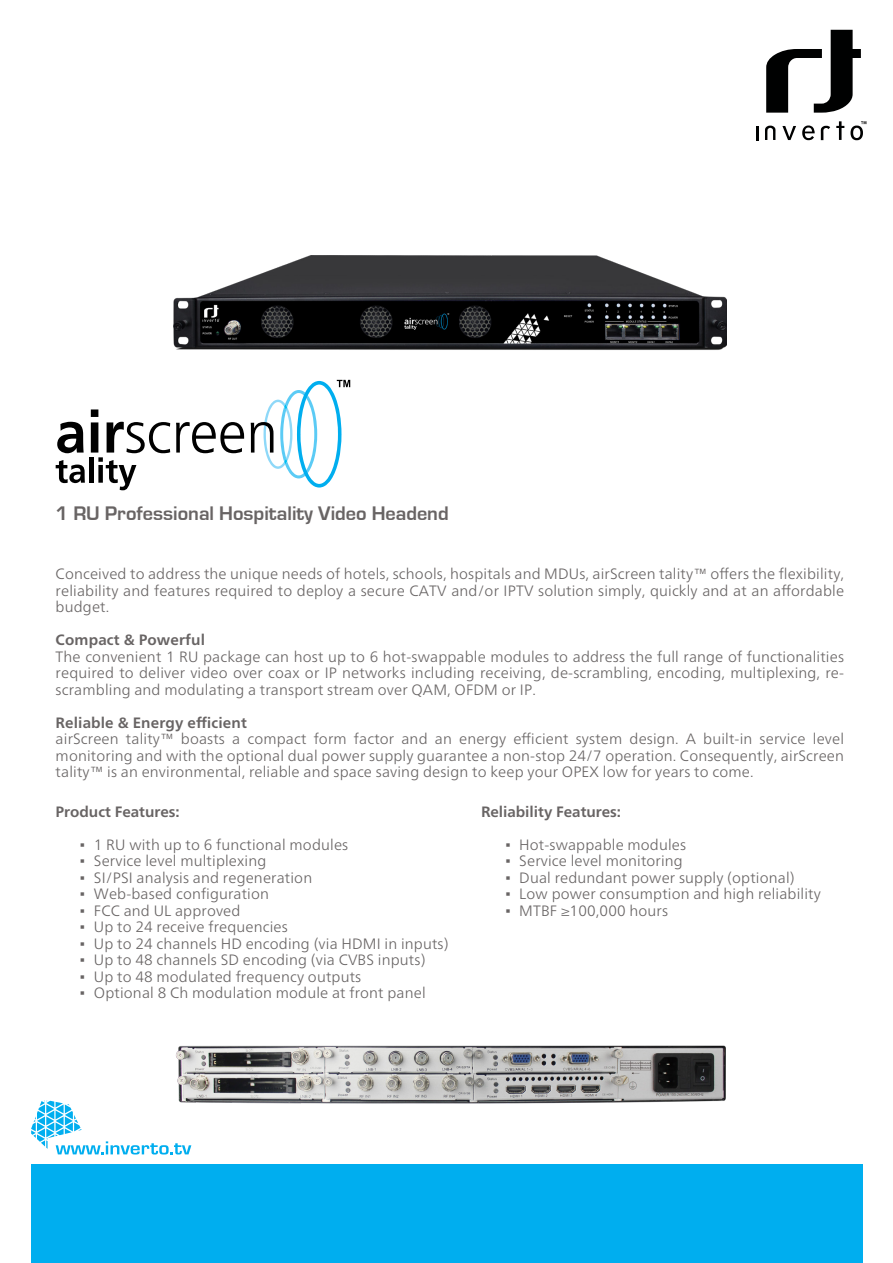
<style>
.page{position:relative;width:893px;height:1263px;background:#fff}
.page>*{position:absolute;margin:0;border:0;box-sizing:border-box;transform-origin:0 0}
.t1{font:700 20.25px "Eurostile T";color:#686464}
.t2{font:300 15px/16.5px "Frutiger Neue LT";letter-spacing:.01em;color:#686464;text-align:justify}
.t3{font:700 15px "Frutiger Neue LT";letter-spacing:.005em;color:#686464}
.t4{font:15px "Arial";color:#686464}
.s1{color:#686565}
</style>
<div class="page">
<svg style="left:766px;top:30px;width:95px;height:83px"></svg>
<svg style="left:836px;top:121px;width:8px;height:19px"></svg>
<svg style="left:756px;top:126px;width:2px;height:14px"></svg>
<svg style="left:782px;top:126px;width:14px;height:14px"></svg>
<svg style="left:802px;top:125px;width:13px;height:15px"></svg>
<svg style="left:850px;top:121px;width:16px;height:19px"></svg>
<svg style="left:821px;top:126px;width:9px;height:14px"></svg>
<svg style="left:765px;top:126px;width:10px;height:14px"></svg>
<div style="left:31px;top:1165px;width:831px;height:98px;background:#00aeef"></div>
<svg style="left:31px;top:1101px;width:160px;height:53px"></svg>
<img style="left:173px;top:255px;width:553px;height:192px">
<svg style="left:57px;top:422px;width:27px;height:31px"></svg>
<svg style="left:176px;top:422px;width:68px;height:31px"></svg>
<svg style="left:251px;top:380px;width:99px;height:107px"></svg>
<svg style="left:56px;top:460px;width:29px;height:23px"></svg>
<div style="left:89px;top:457px;width:5px;height:26px;background:#000"></div>
<svg style="left:91px;top:409px;width:79px;height:81px"></svg>
<img style="left:173px;top:1045px;width:553px;height:58px">
<h1 class="t1" style="left:56px;top:502px;width:395px">1 RU Professional Hospitality Video Headend</h1>
<p class="t2" style="left:56px;top:566px;width:790px">Conceived to address the unique needs of hotels, schools, hospitals and MDUs, airScreen tality™ offers the flexibility, reliability and features required to deploy a secure CATV and/or IPTV solution simply, quickly and at an affordable budget.</p>
<p class="t3" style="left:56px;top:631px;width:151px">Compact &amp; Powerful</p>
<p class="t2" style="left:56px;top:648px;width:790px">The convenient 1 RU package can host up to 6 hot-swappable modules to address the full range of functionalities</p>
<p class="t2" style="left:56px;top:681px;width:482px">scrambling and modulating a transport stream over QAM, OFDM or IP.</p>
<p class="t2" style="left:56px;top:665px;width:790px">required to deliver video over coax or IP networks including receiving, de-scrambling, encoding, multiplexing, re-</p>
<p class="t3" style="left:56px;top:714px;width:193px">Reliable &amp; Energy efficient</p>
<p class="t2" style="left:813px;top:731px;width:33px">level</p>
<p class="t2" style="left:314px;top:731px;width:35px">form</p>
<p class="t2" style="left:354px;top:731px;width:42px">factor</p>
<p class="t2" style="left:513px;top:731px;width:57px">efficient</p>
<p class="t2" style="left:126px;top:731px;width:49px">tality™</p>
<p class="t2" style="left:181px;top:731px;width:46px">boasts</p>
<p class="t2" style="left:401px;top:731px;width:28px">and</p>
<p class="t2" style="left:629px;top:731px;width:68px">design A.</p>
<p class="t2" style="left:703px;top:731px;width:51px">built i n-</p>
<p class="t2" style="left:56px;top:731px;width:790px;text-align:left">airScreen<br>monitoring and with the optional dual power supply guarantee a non-stop 24/7 operation. Consequently, airScreen tality™ is an environmental, reliable and space saving design to keep your OPEX low for years to come.</p>
<p class="t3" style="left:56px;top:803px;width:126px">Product Features:</p>
<p class="t2" style="left:94px;top:836px;width:256px">1 RU with up to 6 functional modules</p>
<p class="t2" style="left:760px;top:731px;width:48px">service</p>
<p class="t2" style="left:247px;top:731px;width:61px">compact</p>
<p class="t2" style="left:576px;top:731px;width:48px">system</p>
<p class="t2" style="left:232px;top:731px;width:10px">a</p>
<p class="t2" style="left:435px;top:731px;width:19px">an</p>
<p class="t2" style="left:459px;top:731px;width:49px">energy</p>
<p class="t3" style="left:481px;top:803px;width:142px">Reliability Features:</p>
<p class="t2" style="left:519px;top:836px;width:169px">Hot-swappable modules</p>
<p class="t4" style="left:80px;top:834px;width:7px">▪</p>
<p class="t4" style="left:505px;top:834px;width:7px">▪</p>
<p class="t2" style="left:94px;top:853px;width:174px">Service level multiplexing</p>
<p class="t2" style="left:519px;top:853px;width:165px">Service level monitoring</p>
<p class="t4" style="left:80px;top:851px;width:7px">▪</p>
<p class="t4" style="left:505px;top:851px;width:7px">▪</p>
<p class="t2" style="left:519px;top:869px;width:277px">Dual redundant power supply (optional(</p>
<p class="t2" style="left:94px;top:869px;width:220px">SI/PSI analysis and regeneration</p>
<p class="t4" style="left:80px;top:867px;width:7px">▪</p>
<p class="t4" style="left:505px;top:867px;width:7px">▪</p>
<p class="t2" style="left:94px;top:886px;width:177px">Web-based configuration</p>
<p class="t2" style="left:519px;top:886px;width:303px">Low power consumption and high reliability</p>
<p class="t4" style="left:80px;top:884px;width:7px">▪</p>
<p class="t4" style="left:505px;top:884px;width:7px">▪</p>
<p class="t2" style="left:94px;top:902px;width:148px">FCC and UL approved</p>
<p class="t2" style="left:519px;top:902px;width:150px">MTBF <span class="s1">≥</span>100,000 hours</p>
<p class="t4" style="left:80px;top:900px;width:7px">▪</p>
<p class="t4" style="left:505px;top:900px;width:7px">▪</p>
<p class="t2" style="left:94px;top:919px;width:195px">Up to 24 receive frequencies</p>
<p class="t4" style="left:80px;top:917px;width:7px">▪</p>
<p class="t2" style="left:94px;top:935px;width:356px">Up to 24 channels HD encoding (via HDMI in inputs(</p>
<p class="t4" style="left:80px;top:933px;width:7px">▪</p>
<p class="t2" style="left:94px;top:952px;width:333px">Up to 48 channels SD encoding (via CVBS inputs(</p>
<p class="t4" style="left:80px;top:950px;width:7px">▪</p>
<p class="t2" style="left:94px;top:968px;width:269px">Up to 48 modulated frequency outputs</p>
<p class="t4" style="left:80px;top:966px;width:7px">▪</p>
<p class="t2" style="left:94px;top:985px;width:333px">Optional 8 Ch modulation module at front panel</p>
<p class="t4" style="left:80px;top:983px;width:7px">▪</p>
</div>
